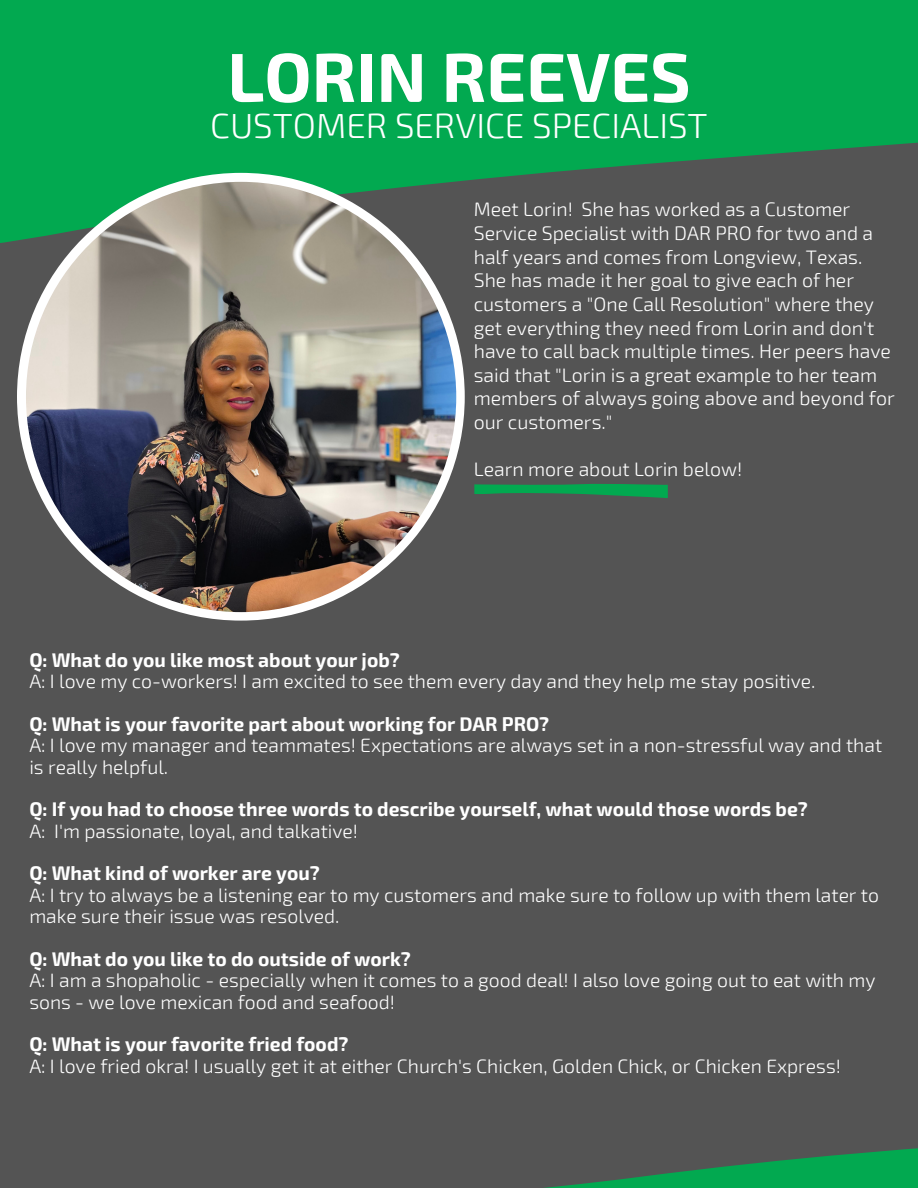
<style>
.page{position:relative;width:918px;height:1188px;background:#545454}
.page>*{position:absolute;margin:0;border:0;box-sizing:border-box;transform-origin:0 0}
.t1{font:700 69.3px "Exo 2";color:#fff}
.t2{font:300 34.8px "Exo 2";color:#fff}
.t3{font:300 19.5px/23.7px "Exo 2";color:#fff}
.t4{font:300 19.35px/21.3px "Exo 2";color:#fff}
.t5{font:700 19.35px "Exo 2";color:#fff}
</style>
<div class="page">
<div style="left:0;top:0;width:918px;height:62px;background:#02a950"></div>
<svg style="left:0;top:62px;width:918px;height:206px;fill:#02a950"></svg>
<svg style="left:544px;top:1148px;width:374px;height:40px;fill:#02a950"></svg>
<svg style="left:474px;top:483px;width:194px;height:15px"></svg>
<div style="left:17px;top:173px;width:448px;height:448px;background:#fff;border-radius:50%"></div>
<img style="left:26px;top:182px;width:430px;height:430px;border-radius:50%">
<p class="t1" style="left:227px;top:32px;width:465px">LORIN REEVES</p>
<p class="t2" style="left:210px;top:103px;width:499px">CUSTOMER SERVICE SPECIALIST</p>
<p class="t3" style="left:474px;top:197px;width:423px">Meet Lorin! She has worked as a Customer Service Specialist with DAR PRO for two and a half years and comes from Longview, Texas.<br>She has made it her goal to give each of her customers a "One Call Resolution" where they get everything they need from Lorin and don't have to call back multiple times. Her peers have said that "Lorin is a great example to her team members of always going above and beyond for our customers."</p>
<p class="t3" style="left:474px;top:457px;width:270px">Learn more about Lorin below!</p>
<p class="t5" style="left:29px;top:647px;width:372px">Q: What do you like most about your job?</p>
<p class="t4" style="left:29px;top:670px;width:788px">A: I love my co-workers! I am excited to see them every day and they help me stay positive.</p>
<p class="t5" style="left:29px;top:711px;width:521px">Q: What is your favorite part about working for DAR PRO?</p>
<p class="t4" style="left:29px;top:734px;width:854px">A: I love my manager and teammates! Expectations are always set in a non-stressful way and that is really helpful.</p>
<p class="t5" style="left:29px;top:797px;width:780px">Q: If you had to choose three words to describe yourself, what would those words be?</p>
<p class="t4" style="left:29px;top:819px;width:330px">A: I'm passionate, loyal, and talkative!</p>
<p class="t5" style="left:29px;top:861px;width:292px">Q: What kind of worker are you?</p>
<p class="t4" style="left:29px;top:884px;width:851px">A: I try to always be a listening ear to my customers and make sure to follow up with them later to make sure their issue was resolved.</p>
<p class="t5" style="left:29px;top:946px;width:383px">Q: What do you like to do outside of work?</p>
<p class="t4" style="left:29px;top:969px;width:848px">A: I am a shopaholic - especially when it comes to a good deal! I also love going out to eat with my sons - we love mexican food and seafood!</p>
<p class="t5" style="left:29px;top:1032px;width:321px">Q: What is your favorite fried food?</p>
<p class="t4" style="left:29px;top:1055px;width:813px">A: I love fried okra! I usually get it at either Church's Chicken, Golden Chick, or Chicken Express!</p>
</div>
